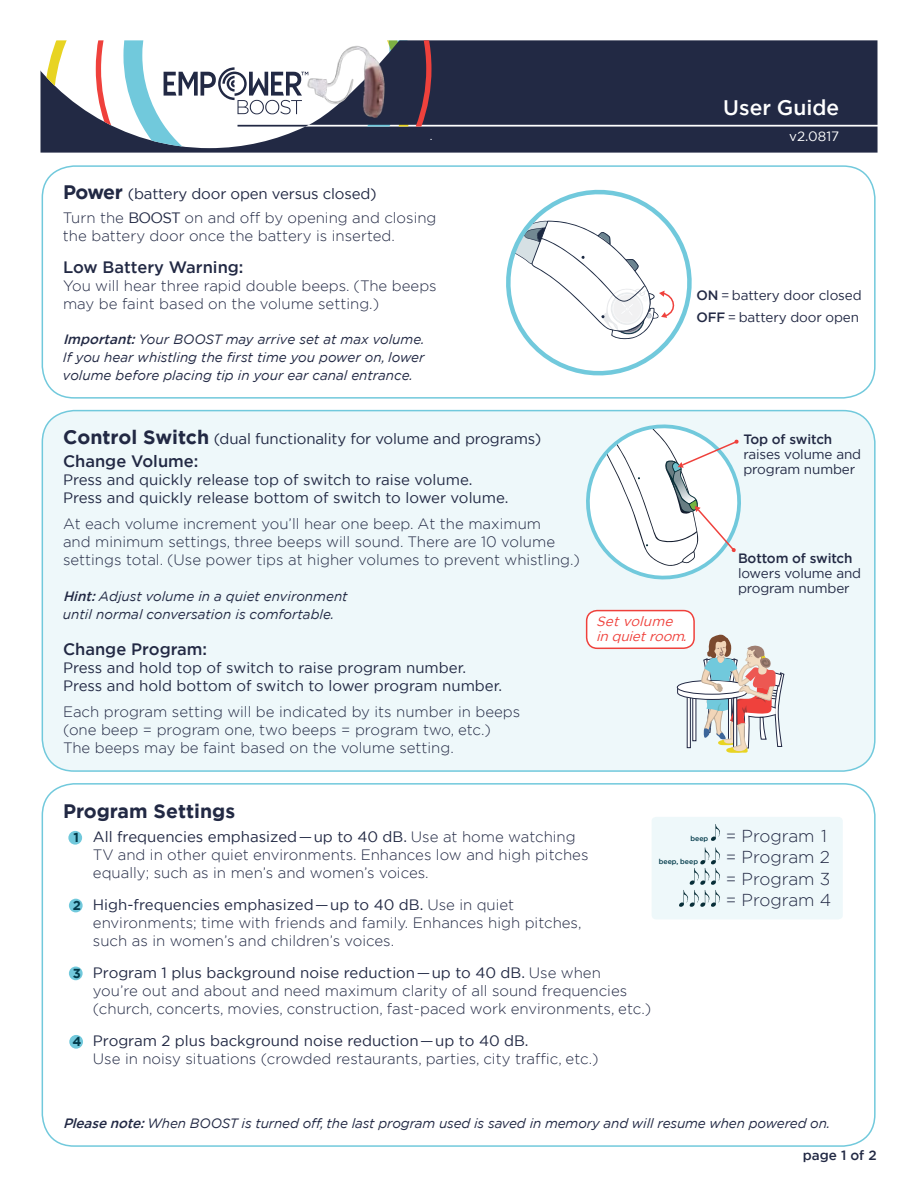
<style>
.page{position:relative;width:918px;height:1188px;background:#fff}
.page>*{position:absolute;margin:0;border:0;box-sizing:border-box;transform-origin:0 0}
.t1{font:500 21px "Gotham";color:#fff}
.t2{font:700 19.5px "Gotham";color:#222944}
.t3{font:300 17.25px/21.6px "Gotham";color:#222944}
.t4{font:500 16.5px "Gotham";color:#222944}
.t5{font:300 15px/18px "Gotham";color:#222944}
.t6{font:15px/18px "Gotham";color:#222944}
.t7{font:italic 13.5px/18px "Gotham";color:#222944;text-align:justify}
.t8{font:13.5px/15px "Gotham";letter-spacing:-.01em;color:#222944}
.t9{font:500 13.5px "Gotham";letter-spacing:-.01em;color:#222944}
.t10{font:italic 13.5px/14.2px "Gotham";color:#ef413c}
.t11{font:13.5px "Gotham";color:#fff}
.t12{font:700 13.05px "Gotham";color:#033b4b}
.t13{font:500 7.95px "Gotham";color:#fff}
.t14{font:500 6.9px "Gotham";color:#033b4b}
.s1{font-weight:700;font-size:19.5px}
.s2{font-weight:300}
.s3{font-weight:500}
.s4{font-style:inherit}
.s5{font-weight:400}
</style>
<div class="page">
<div style="left:42px;top:783px;width:834px;height:364px;border:2px solid #71c9dc;border-radius:32px"></div>
<div style="left:42px;top:411px;width:833px;height:360px;background:#eef8fa;border-radius:32px"></div>
<div style="left:42px;top:410px;width:834px;height:362px;border:2px solid #71c9dc;border-radius:32px"></div>
<div style="left:42px;top:165px;width:834px;height:234px;border:2px solid #71c9dc;border-radius:32px"></div>
<svg style="left:586px;top:424px;width:155px;height:156px"></svg>
<svg style="left:506px;top:189px;width:186px;height:187px"></svg>
<svg style="left:677px;top:635px;width:108px;height:118px"></svg>
<div style="left:587px;top:611px;width:107px;height:37px;background:#fff;border-radius:11px"></div>
<div style="left:586px;top:610px;width:109px;height:39px;border:2px solid #ef413c;border-radius:11px"></div>
<div style="left:652px;top:817px;width:191px;height:102px;background:#eef8fa"></div>
<div style="left:68px;top:831px;width:14px;height:14px;background:#71c9dc;border-radius:50%"></div>
<div style="left:69px;top:899px;width:14px;height:13px;background:#71c9dc;border-radius:50%"></div>
<div style="left:69px;top:967px;width:14px;height:13px;background:#71c9dc;border-radius:50%"></div>
<div style="left:69px;top:1035px;width:14px;height:14px;background:#71c9dc;border-radius:50%"></div>
<svg style="left:40px;top:70px;width:838px;height:83px;background:#333952"></svg>
<div style="left:432px;top:40px;width:446px;height:85px;background:#222944"></div>
<svg style="left:46px;top:40px;width:386px;height:113px"></svg>
<p class="t13" style="left:430px;top:132px;width:4px">.</p>
<p class="t6" style="left:63px;top:181px;width:375px;line-height:24px"><span class="s1">Power</span> (battery door open versus closed)<br><span class="s2">Turn the</span> BOOST <span class="s2">on and off by opening and closing</span></p>
<p class="t5" style="left:63px;top:226px;width:333px">the battery door once the battery is inserted.</p>
<p class="t4" style="left:63px;top:256px;width:182px">Low Battery Warning:</p>
<p class="t5" style="left:63px;top:276px;width:375px">You will hear three rapid double beeps. (The beeps may be faint based on the volume setting.)</p>
<p class="t7" style="left:63px;top:330px;width:363px"><span class="s3">Important:</span>Your BOOST may arrive set at max volume.<br>If you hear whistling the first time you power on, lower volume before placing tip in your ear canal entrance.</p>
<h1 class="t1" style="left:723px;top:93px;width:117px">User Guide</h1>
<p class="t11" style="left:789px;top:128px;width:52px">v2.0817</p>
<p class="t8" style="left:697px;top:284px;width:167px;line-height:22.5px"><span class="s3">ON</span> = battery door closed<br><span class="s3">OFF</span> = battery door open</p>
<p class="t6" style="left:63px;top:430px;width:480px"><span class="s1">Control Switch</span> (dual functionality for volume and programs)</p>
<p class="t4" style="left:63px;top:451px;width:137px">Change Volume:</p>
<p class="t6" style="left:63px;top:471px;width:447px">Press and quickly release top of switch to raise volume.<br>Press and quickly release bottom of switch to lower volume.</p>
<p class="t5" style="left:63px;top:514px;width:519px">At each volume increment you’ll hear one beep. At the maximum<br>and minimum settings, three beeps will sound. There are 10 volume settings total. (Use power tips at higher volumes to prevent whistling.)</p>
<p class="t7" style="left:63px;top:587px;width:286px"><span class="s3">Hint:</span>Adjust volume in a quiet environment until normal conversation is comfortable.</p>
<p class="t4" style="left:63px;top:639px;width:146px">Change Program:</p>
<p class="t6" style="left:63px;top:659px;width:441px">Press and hold top of switch to raise program number.<br>Press and hold bottom of switch to lower program number.</p>
<p class="t5" style="left:63px;top:702px;width:459px">Each program setting will be indicated by its number in beeps (one beep = program one, two beeps = program two, etc.)<br>The beeps may be faint based on the volume setting.</p>
<p class="t10" style="left:596px;top:614px;width:94px">Setvolume inquietroom<span class="s4">.</span></p>
<p class="t9" style="left:743px;top:431px;width:90px">Top of switch</p>
<p class="t8" style="left:743px;top:447px;width:119px">raises volume and program number</p>
<p class="t9" style="left:738px;top:549px;width:116px">Bottom of switch</p>
<p class="t8" style="left:738px;top:565px;width:125px">lowers volume and program number</p>
<h2 class="t2" style="left:63px;top:798px;width:174px">Program Settings</h2>
<p class="t12" style="left:73px;top:828px;width:7px">1</p>
<p class="t12" style="left:73px;top:897px;width:10px">2</p>
<p class="t12" style="left:73px;top:965px;width:10px">3</p>
<p class="t12" style="left:73px;top:1033px;width:10px">4</p>
<p class="t5" style="left:93px;top:827px;width:497px"><span class="s5">All frequencies emphasized—up to 40 dB.</span> Use at home watching<br>TV and in other quiet environments. Enhances low and high pitches equally; such as in men’s and women’s voices.</p>
<p class="t5" style="left:93px;top:895px;width:490px"><span class="s5">High-frequencies emphasized—up to 40 dB.</span> Use in quiet environments; time with friends and family. Enhances high pitches, such as in women’s and children’s voices.</p>
<p class="t5" style="left:93px;top:963px;width:560px"><span class="s5">Program 1 plus background noise reduction—up to 40 dB.</span> Use when<br>you’re out and about and need maximum clarity of all sound frequencies (church, concerts, movies, construction, fast-paced work environments, etc.)</p>
<p class="t6" style="left:93px;top:1032px;width:437px">Program 2 plus background noise reduction—up to 40 dB.</p>
<p class="t5" style="left:93px;top:1050px;width:507px">Use in noisy situations (crowded restaurants, parties, city traffic, etc.)</p>
<p class="t14" style="left:691px;top:834px;width:19px">beep</p>
<p class="t14" style="left:659px;top:857px;width:41px">beep, beep</p>
<p class="t3" style="left:726px;top:824px;width:107px">= Program 1 = Program 2 = Program 3 = Program 4</p>
<p class="t7" style="left:63px;top:1114px;width:769px"><span class="s3">Pleasenote:</span>When BOOST is turned off, the last program used is saved in memory and will resume when powered on.</p>
<p class="t9" style="left:803px;top:1146px;width:75px">page 1 of 2</p>
</div>
